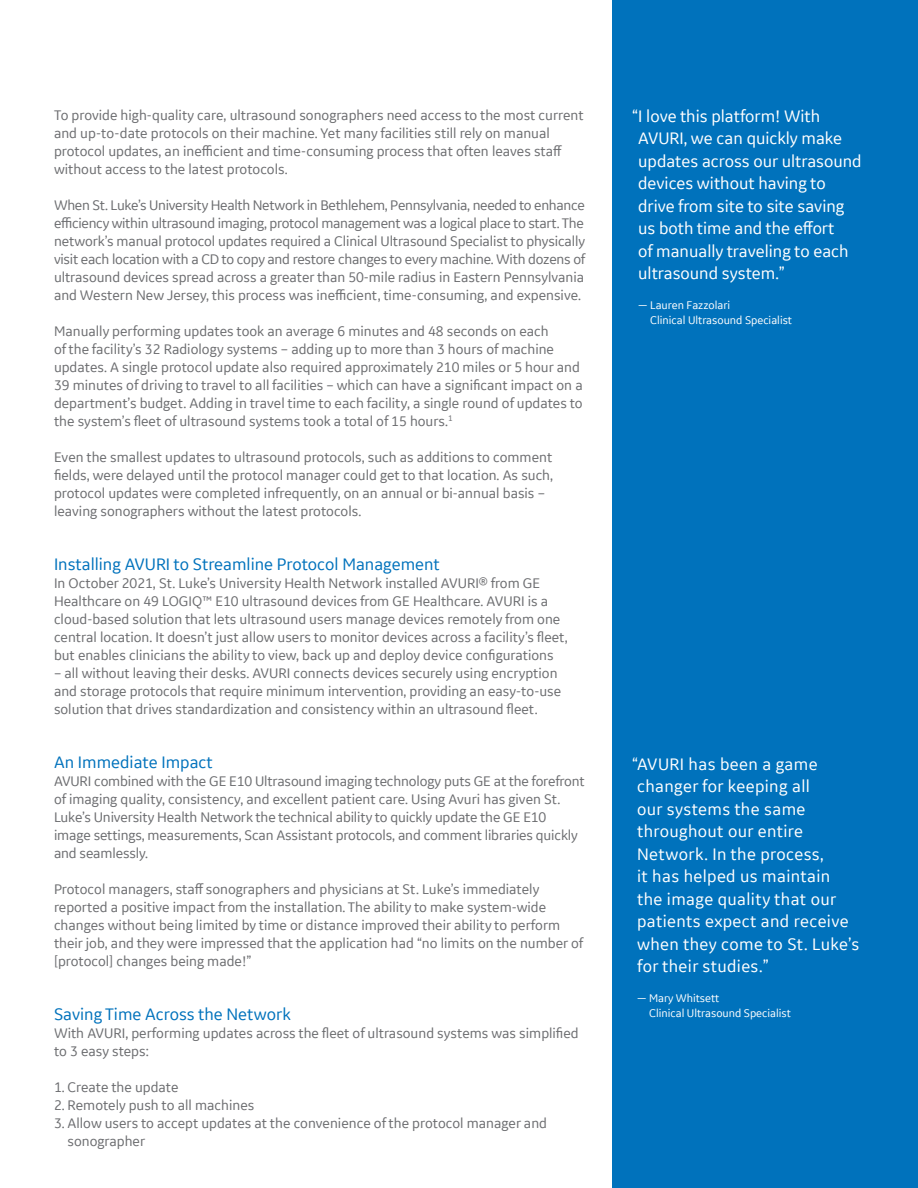
<style>
.page{position:relative;width:918px;height:1188px;background:#fff}
.page>*{position:absolute;margin:0;border:0;box-sizing:border-box;transform-origin:0 0}
.Sub-Headline{font:18px/22.5px "GE Inspira Sans";letter-spacing:.015em;color:#fff}
.Sub-Headline-2{font:18px "GE Inspira Sans";color:#0072bc}
.Body_Copy{font:15px/18px "GE Inspira Sans";color:#6c6d70}
.Sub-Headline-3{font:12px/15px "GE Inspira Sans";color:#fff}
</style>
<div class="page">
<div style="left:612px;top:0;width:306px;height:1188px;background:#0072bc"></div>
<p class="Body_Copy" style="left:54px;top:105px;width:531px">To provide high-quality care, ultrasound sonographers need access to the most current and up-to-date protocols on their machine. Yet many facilities still rely on manual protocol updates, an inefficient and time-consuming process that often leaves staff without access to the latest protocols.</p>
<p class="Body_Copy" style="left:54px;top:195px;width:533px;text-align:justify">When St. Luke’s University Health Network in Bethlehem, Pennsylvania, needed to enhance efficiency within ultrasound imaging, protocol management was a logical place to start. The network’s manual protocol updates required a Clinical Ultrasound Specialist to physically visit each location with a CD to copy and restore changes to every machine. With dozens of ultrasound devices spread across a greater than 50-mile radius in Eastern Pennsylvania and Western New Jersey, this process was inefficient, time-consuming, and expensive.</p>
<p class="Body_Copy" style="left:54px;top:321px;width:530px">Manually performing updates took an average 6 minutes and 48 seconds on each<br>of the facility’s 32 Radiology systems – adding up to more than 3 hours of machine updates. A single protocol update also required approximately 210 miles or 5 hour and 39 minutes of driving to travel to all facilities – which can have a significant impact on a department’s budget. Adding in travel time to each facility, a single round of updates to the system’s fleet of ultrasound systems took a total of 15 hours.<sup>1</sup></p>
<p class="Body_Copy" style="left:54px;top:447px;width:501px">Even the smallest updates to ultrasound protocols, such as additions to comment fields, were delayed until the protocol manager could get to that location. As such, protocol updates were completed infrequently, on an annual or bi-annual basis – leaving sonographers without the latest protocols.</p>
<p class="Sub-Headline-2" style="left:54px;top:553px;width:387px">Installing AVURI to Streamline Protocol Management</p>
<p class="Body_Copy" style="left:54px;top:573px;width:515px">In October 2021, St. Luke’s University Health Network installed AVURI® from GE Healthcare on 49 LOGIQ™ E10 ultrasound devices from GE Healthcare. AVURI is a cloud-based solution that lets ultrasound users manage devices remotely from one central location. It doesn’t just allow users to monitor devices across a facility’s fleet, but enables clinicians the ability to view, back up and deploy device configurations</p>
<p class="Body_Copy" style="left:54px;top:663px;width:509px">– all without leaving their desks. AVURI connects devices securely using encryption and storage protocols that require minimum intervention, providing an easy-to-use solution that drives standardization and consistency within an ultrasound fleet.</p>
<p class="Sub-Headline-2" style="left:54px;top:751px;width:160px">An Immediate Impact</p>
<p class="Body_Copy" style="left:54px;top:771px;width:532px">AVURI combined with the GE E10 Ultrasound imaging technology puts GE at the forefront of imaging quality, consistency, and excellent patient care. Using Avuri has given St.<br>Luke’s University Health Network the technical ability to quickly update the GE E10 image settings, measurements, Scan Assistant protocols, and comment libraries quickly and seamlessly.</p>
<p class="Body_Copy" style="left:54px;top:879px;width:531px">Protocol managers, staff sonographers and physicians at St. Luke’s immediately reported a positive impact from the installation. The ability to make system-wide changes without being limited by time or distance improved their ability to perform their job, and they were impressed that the application had “no limits on the number of [protocol] changes being made!”</p>
<p class="Sub-Headline-2" style="left:54px;top:1003px;width:238px">Saving Time Across the Network</p>
<p class="Body_Copy" style="left:54px;top:1023px;width:526px">With AVURI, performing updates across the fleet of ultrasound systems was simplified to 3 easy steps:</p>
<p class="Body_Copy" style="left:54px;top:1077px;width:126px">1. Create the update</p>
<p class="Body_Copy" style="left:54px;top:1095px;width:202px">2. Remotely push to all machines</p>
<p class="Body_Copy" style="left:68px;top:1113px;width:481px;text-indent:-14px">3. Allow users to accept updates at the convenience of the protocol manager and sonographer</p>
<p class="Sub-Headline" style="left:638px;top:104px;width:225px;text-indent:-6px">“I love this platform! With<br>AVURI, we can quickly make updates across our ultrasound devices without having to drive from site to site saving us both time and the effort<br>of manually traveling to each ultrasound system.”</p>
<p class="Sub-Headline-3" style="left:650px;top:298px;width:143px;text-indent:-12px">— Lauren Fazzolari<br>Clinical Ultrasound Specialist</p>
<p class="Sub-Headline" style="left:632px;top:752px;width:228px">“AVURI has been a game changer for keeping all<br>our systems the same throughout our entire<br>Network. In the process,<br>it has helped us maintain<br>the image quality that our patients expect and receive when they come to St. Luke’s for their studies.”</p>
<p class="Sub-Headline-3" style="left:649px;top:991px;width:143px;text-indent:-12px">— Mary Whitsett<br>Clinical Ultrasound Specialist</p>
</div>
